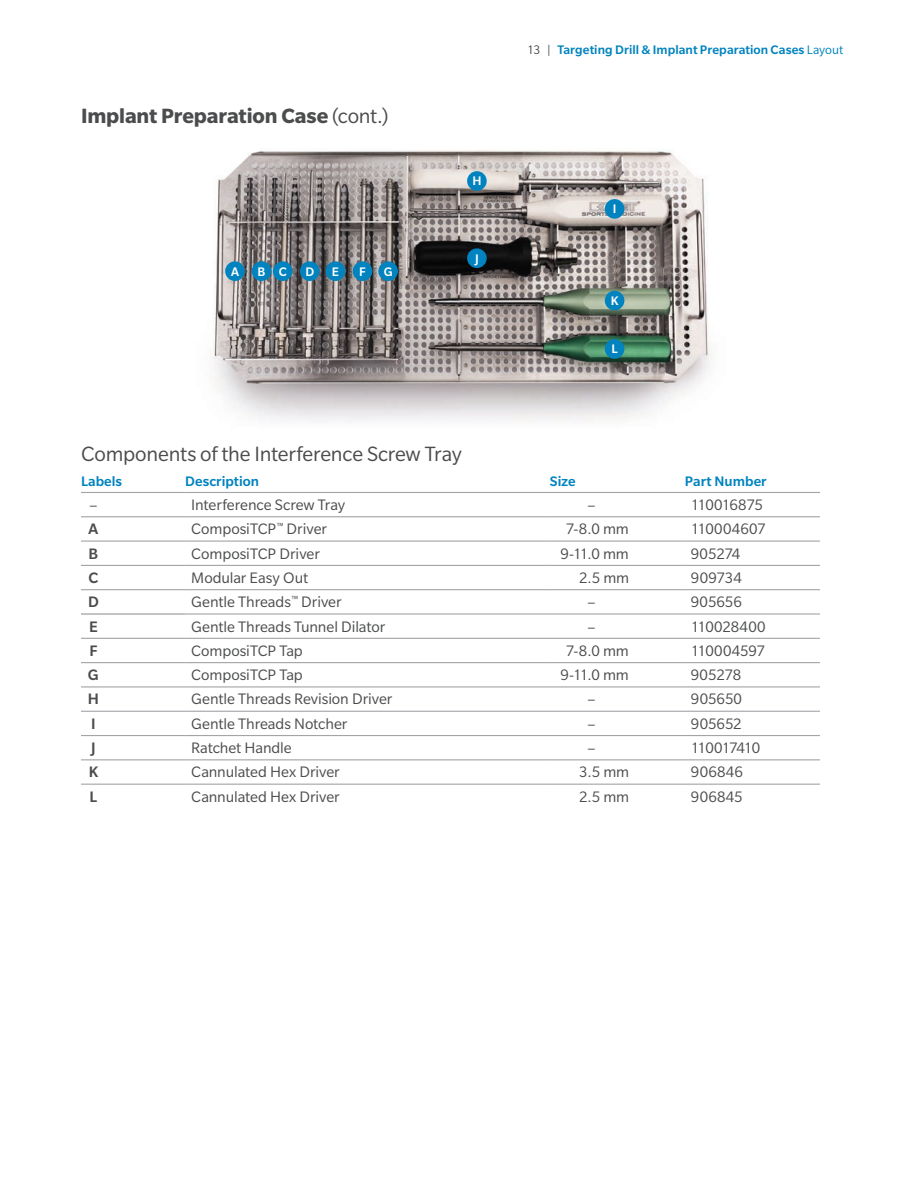
<style>
.page{position:relative;width:918px;height:1188px;background:#fff}
.page>*{position:absolute;margin:0;border:0;box-sizing:border-box;transform-origin:0 0}
.t1{font:22.5px "Slate Pro";letter-spacing:-.01em;color:#4b4c4d}
.t2{font:700 22.5px "Slate Pro";letter-spacing:-.005em;color:#4b4c4d}
.t3{font:16.5px "Slate Pro";letter-spacing:-.005em;color:#4b4c4d}
.t4{font:500 16.5px "Slate Pro";color:#4b4c4d}
.t5{font:16.5px "Slate Pro";letter-spacing:-.035em;color:#4b4c4d}
.t6{font:16.5px "Slate Pro";letter-spacing:.015em;color:#4b4c4d}
.t7{font:16.5px "Slate Pro";letter-spacing:-.055em;color:#4b4c4d}
.t8{font:500 15px "Slate Pro";color:#0083bf}
.t9{font:500 13.5px "Slate Pro";letter-spacing:.005em;color:#0083bf}
.t10{font:500 13.5px "Slate Pro";color:#fff}
.s1{font-weight:400}
.s2{font-weight:400;color:#4b4c4d}
</style>
<div class="page">
<img style="left:213px;top:150px;width:497px;height:272px">
<hr style="left:81px;top:565px;width:104px;height:1px;background:#a3a4a8">
<hr style="left:81px;top:589px;width:104px;height:1px;background:#a3a4a8">
<hr style="left:81px;top:638px;width:104px;height:1px;background:#a3a4a8">
<hr style="left:81px;top:662px;width:104px;height:1px;background:#a3a4a8">
<hr style="left:81px;top:686px;width:104px;height:2px;background:#a3a4a8">
<hr style="left:81px;top:711px;width:104px;height:1px;background:#a3a4a8">
<hr style="left:185px;top:565px;width:365px;height:1px;background:#a3a4a8">
<hr style="left:185px;top:589px;width:365px;height:1px;background:#a3a4a8">
<hr style="left:185px;top:613px;width:365px;height:2px;background:#a3a4a8">
<hr style="left:185px;top:638px;width:365px;height:1px;background:#a3a4a8">
<hr style="left:185px;top:662px;width:365px;height:1px;background:#a3a4a8">
<hr style="left:185px;top:686px;width:365px;height:2px;background:#a3a4a8">
<hr style="left:185px;top:711px;width:365px;height:1px;background:#a3a4a8">
<hr style="left:185px;top:735px;width:365px;height:1px;background:#a3a4a8">
<hr style="left:185px;top:759px;width:365px;height:1px;background:#a3a4a8">
<hr style="left:185px;top:784px;width:365px;height:1px;background:#a3a4a8">
<hr style="left:685px;top:565px;width:135px;height:1px;background:#a3a4a8">
<hr style="left:550px;top:589px;width:135px;height:1px;background:#a3a4a8">
<hr style="left:685px;top:589px;width:135px;height:1px;background:#a3a4a8">
<hr style="left:550px;top:613px;width:135px;height:2px;background:#a3a4a8">
<hr style="left:685px;top:613px;width:135px;height:2px;background:#a3a4a8">
<hr style="left:550px;top:638px;width:135px;height:1px;background:#a3a4a8">
<hr style="left:685px;top:638px;width:135px;height:1px;background:#a3a4a8">
<hr style="left:550px;top:662px;width:135px;height:1px;background:#a3a4a8">
<hr style="left:685px;top:662px;width:135px;height:1px;background:#a3a4a8">
<hr style="left:550px;top:686px;width:135px;height:2px;background:#a3a4a8">
<hr style="left:685px;top:686px;width:135px;height:2px;background:#a3a4a8">
<hr style="left:550px;top:711px;width:135px;height:1px;background:#a3a4a8">
<hr style="left:685px;top:711px;width:135px;height:1px;background:#a3a4a8">
<hr style="left:685px;top:735px;width:135px;height:1px;background:#a3a4a8">
<hr style="left:685px;top:759px;width:135px;height:1px;background:#a3a4a8">
<hr style="left:685px;top:784px;width:135px;height:1px;background:#a3a4a8">
<hr style="left:550px;top:565px;width:135px;height:1px;background:#a3a4a8">
<hr style="left:81px;top:541px;width:104px;height:1px;background:#a3a4a8">
<hr style="left:550px;top:735px;width:135px;height:1px;background:#a3a4a8">
<hr style="left:81px;top:613px;width:104px;height:2px;background:#939598">
<hr style="left:185px;top:541px;width:365px;height:1px;background:#a3a4a8">
<hr style="left:185px;top:492px;width:365px;height:1px;background:#a3a4a8">
<hr style="left:185px;top:516px;width:365px;height:1px;background:#a3a4a8">
<hr style="left:81px;top:492px;width:104px;height:1px;background:#a3a4a8">
<hr style="left:81px;top:516px;width:104px;height:1px;background:#a3a4a8">
<hr style="left:685px;top:492px;width:135px;height:1px;background:#a3a4a8">
<hr style="left:685px;top:516px;width:135px;height:1px;background:#a3a4a8">
<hr style="left:685px;top:541px;width:135px;height:1px;background:#a3a4a8">
<hr style="left:550px;top:541px;width:135px;height:1px;background:#a3a4a8">
<hr style="left:550px;top:492px;width:135px;height:1px;background:#a3a4a8">
<hr style="left:550px;top:516px;width:135px;height:1px;background:#a3a4a8">
<hr style="left:550px;top:759px;width:135px;height:1px;background:#a3a4a8">
<hr style="left:550px;top:784px;width:135px;height:1px;background:#a3a4a8">
<hr style="left:81px;top:784px;width:104px;height:1px;background:#a3a4a8">
<hr style="left:81px;top:735px;width:104px;height:1px;background:#a3a4a8">
<hr style="left:81px;top:759px;width:104px;height:1px;background:#a3a4a8">
<div style="left:225px;top:261px;width:20px;height:20px;background:#0083bf;border-radius:50%"></div>
<div style="left:252px;top:261px;width:19px;height:20px;background:#0083bf;border-radius:50%"></div>
<div style="left:273px;top:261px;width:20px;height:20px;background:#0083bf;border-radius:50%"></div>
<div style="left:300px;top:261px;width:20px;height:20px;background:#0083bf;border-radius:50%"></div>
<div style="left:326px;top:261px;width:19px;height:20px;background:#0083bf;border-radius:50%"></div>
<div style="left:353px;top:261px;width:19px;height:20px;background:#0083bf;border-radius:50%"></div>
<div style="left:378px;top:261px;width:20px;height:20px;background:#0083bf;border-radius:50%"></div>
<div style="left:467px;top:171px;width:20px;height:20px;background:#0083bf;border-radius:50%"></div>
<div style="left:605px;top:199px;width:19px;height:20px;background:#0083bf;border-radius:50%"></div>
<div style="left:605px;top:291px;width:19px;height:19px;background:#0083bf;border-radius:50%"></div>
<div style="left:605px;top:339px;width:19px;height:20px;background:#0083bf;border-radius:50%"></div>
<div style="left:467px;top:248px;width:20px;height:20px;background:#0083bf;border-radius:50%"></div>
<p class="t2" style="left:81px;top:104px;width:309px">Implant Preparation Case <span class="s1">(cont.)</span></p>
<p class="t10" style="left:231px;top:264px;width:9px">A</p>
<p class="t10" style="left:258px;top:264px;width:9px">B</p>
<p class="t10" style="left:279px;top:264px;width:10px">C</p>
<p class="t10" style="left:305px;top:264px;width:10px">D</p>
<p class="t10" style="left:332px;top:264px;width:9px">E</p>
<p class="t10" style="left:359px;top:264px;width:8px">F</p>
<p class="t10" style="left:384px;top:264px;width:10px">G</p>
<p class="t10" style="left:472px;top:174px;width:11px">H</p>
<p class="t10" style="left:475px;top:251px;width:5px">J</p>
<p class="t9" style="left:527px;top:42px;width:318px"><span class="s2">13 |</span> Targeting Drill &amp; Implant Preparation Cases <span class="s1">Layout</span></p>
<p class="t10" style="left:613px;top:202px;width:5px">I</p>
<p class="t10" style="left:611px;top:293px;width:9px">K</p>
<p class="t10" style="left:611px;top:342px;width:8px">L</p>
<p class="t1" style="left:81px;top:443px;width:382px">Components of the Interference Screw Tray</p>
<p class="t8" style="left:81px;top:473px;width:43px">Labels</p>
<p class="t8" style="left:185px;top:473px;width:75px">Description</p>
<p class="t8" style="left:550px;top:473px;width:27px">Size</p>
<p class="t8" style="left:685px;top:473px;width:83px">Part Number</p>
<p class="t3" style="left:89px;top:496px;width:10px">–</p>
<p class="t3" style="left:191px;top:496px;width:156px">Interference Screw Tray</p>
<p class="t3" style="left:587px;top:496px;width:10px">–</p>
<p class="t5" style="left:691px;top:496px;width:73px">110016875</p>
<p class="t4" style="left:89px;top:520px;width:11px">A</p>
<p class="t3" style="left:191px;top:521px;width:137px">ComposiTCP<sup>™</sup> Driver</p>
<p class="t3" style="left:566px;top:521px;width:65px">7-8.0 mm</p>
<p class="t6" style="left:691px;top:521px;width:76px">110004607</p>
<p class="t4" style="left:89px;top:544px;width:11px">B</p>
<p class="t3" style="left:191px;top:545px;width:130px">ComposiTCP Driver</p>
<p class="t3" style="left:560px;top:545px;width:70px">9-11.0 mm</p>
<p class="t3" style="left:691px;top:545px;width:51px">905274</p>
<p class="t4" style="left:89px;top:569px;width:11px">C</p>
<p class="t3" style="left:191px;top:569px;width:119px">Modular Easy Out</p>
<p class="t3" style="left:579px;top:569px;width:52px">2.5 mm</p>
<p class="t3" style="left:691px;top:569px;width:52px">909734</p>
<p class="t4" style="left:88px;top:593px;width:12px">D</p>
<p class="t3" style="left:191px;top:593px;width:152px">Gentle Threads<sup>™</sup> Driver</p>
<p class="t3" style="left:587px;top:593px;width:10px">–</p>
<p class="t3" style="left:691px;top:593px;width:52px">905656</p>
<p class="t4" style="left:89px;top:617px;width:10px">E</p>
<p class="t3" style="left:191px;top:618px;width:195px">Gentle Threads Tunnel Dilator</p>
<p class="t3" style="left:587px;top:618px;width:10px">–</p>
<p class="t3" style="left:691px;top:618px;width:76px">110028400</p>
<p class="t4" style="left:89px;top:642px;width:10px">F</p>
<p class="t3" style="left:191px;top:642px;width:113px">ComposiTCP Tap</p>
<p class="t3" style="left:566px;top:642px;width:65px">7-8.0 mm</p>
<p class="t3" style="left:691px;top:642px;width:75px">110004597</p>
<p class="t4" style="left:88px;top:666px;width:12px">G</p>
<p class="t3" style="left:191px;top:666px;width:113px">ComposiTCP Tap</p>
<p class="t3" style="left:560px;top:666px;width:70px">9-11.0 mm</p>
<p class="t3" style="left:691px;top:666px;width:52px">905278</p>
<p class="t4" style="left:88px;top:690px;width:13px">H</p>
<p class="t3" style="left:191px;top:691px;width:203px">Gentle Threads Revision Driver</p>
<p class="t3" style="left:587px;top:691px;width:10px">–</p>
<p class="t3" style="left:691px;top:691px;width:53px">905650</p>
<p class="t4" style="left:91px;top:715px;width:6px">I</p>
<p class="t3" style="left:191px;top:715px;width:158px">Gentle Threads Notcher</p>
<p class="t3" style="left:587px;top:715px;width:10px">–</p>
<p class="t3" style="left:691px;top:715px;width:52px">905652</p>
<p class="t4" style="left:91px;top:739px;width:6px">J</p>
<p class="t3" style="left:191px;top:739px;width:102px">Ratchet Handle</p>
<p class="t3" style="left:587px;top:739px;width:10px">–</p>
<p class="t7" style="left:691px;top:739px;width:71px">110017410</p>
<p class="t4" style="left:89px;top:763px;width:11px">K</p>
<p class="t3" style="left:191px;top:764px;width:150px">Cannulated Hex Driver</p>
<p class="t3" style="left:579px;top:764px;width:52px">3.5 mm</p>
<p class="t3" style="left:691px;top:764px;width:54px">906846</p>
<p class="t4" style="left:90px;top:788px;width:9px">L</p>
<p class="t3" style="left:191px;top:788px;width:150px">Cannulated Hex Driver</p>
<p class="t3" style="left:579px;top:788px;width:52px">2.5 mm</p>
<p class="t3" style="left:691px;top:788px;width:53px">906845</p>
</div>
